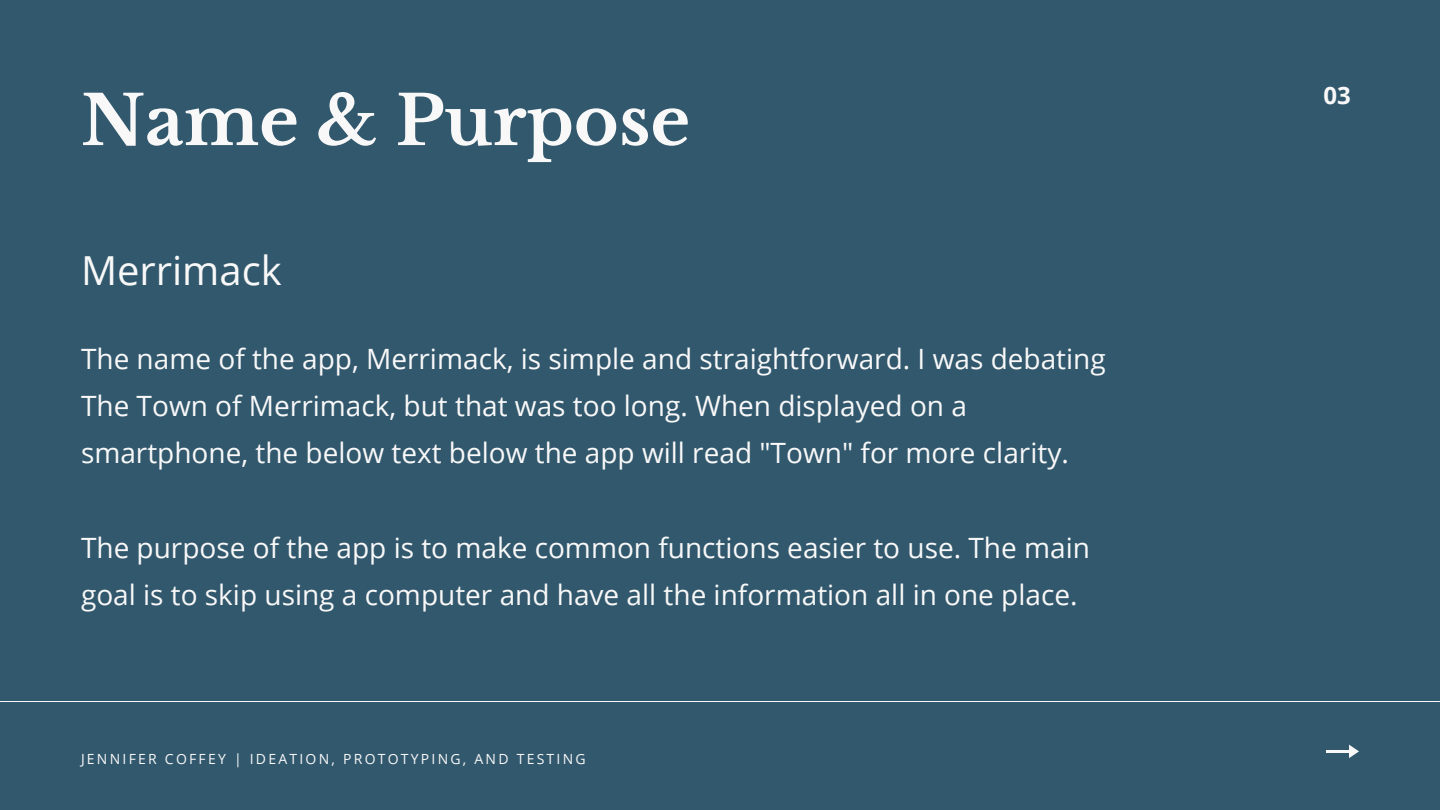
<style>
.page{position:relative;width:1440px;height:810px;background:#32586d}
.page>*{position:absolute;margin:0;border:0;box-sizing:border-box;transform-origin:0 0}
.t1{font:700 68px "Libre Baskerville";color:#f8f8f8}
.t2{font:40px "Open Sans";color:#f8f8f8}
.t3{font:28px/47.2px "Open Sans";color:#f8f8f8}
.t4{font:700 24px "Open Sans";color:#f8f8f8}
.t5{font:14px "Open Sans";letter-spacing:.16em;color:#f8f8f8}
</style>
<div class="page">
<hr style="left:0;top:701px;width:1440px;height:1px;background:#f8f8f8">
<hr style="left:1327px;top:750px;width:24px;height:2px;background:#f8f8f8">
<svg style="left:1349px;top:745px;width:10px;height:13px"></svg>
<p class="t1" style="left:81px;top:79px;width:611px">Name &amp; Purpose</p>
<p class="t2" style="left:81px;top:242px;width:202px">Merrimack</p>
<p class="t3" style="left:81px;top:334px;width:1026px">The name of the app, Merrimack, is simple and straightforward. I was debating<br>The Town of Merrimack, but that was too long. When displayed on a smartphone, the below text below the app will read "Town" for more clarity.</p>
<p class="t3" style="left:81px;top:523px;width:1010px">The purpose of the app is to make common functions easier to use. The main goal is to skip using a computer and have all the information all in one place.</p>
<p class="t5" style="left:81px;top:749px;width:506px">JENNIFER COFFEY | IDEATION, PROTOTYPING, AND TESTING</p>
<p class="t4" style="left:1324px;top:79px;width:29px">03</p>
</div>
